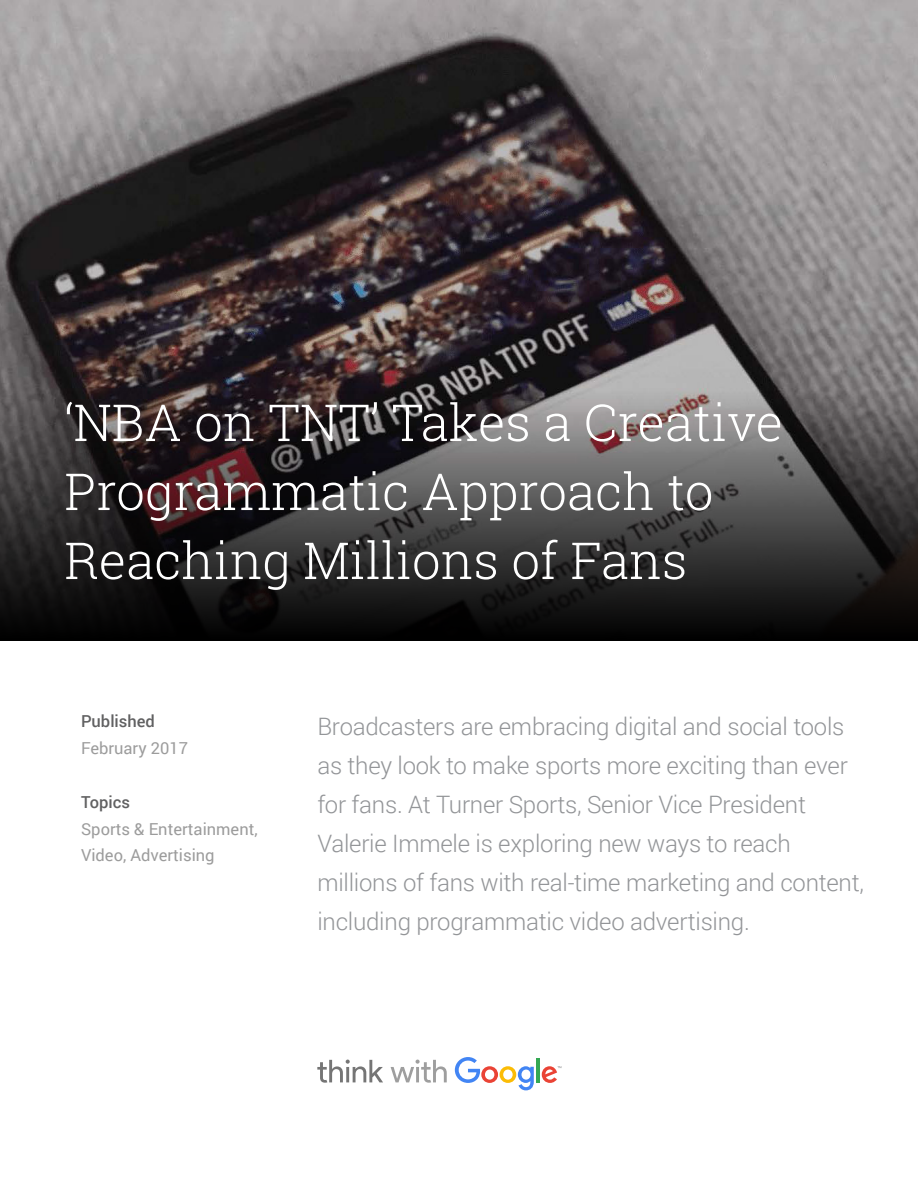
<style>
.page{position:relative;width:918px;height:1188px;background:#fff}
.page>*{position:absolute;margin:0;border:0;box-sizing:border-box;transform-origin:0 0}
.t1{font:300 51px/69px "Roboto Slab";color:#fff}
.t2{font:300 24px/39px "Roboto";letter-spacing:-.01em;color:#939598}
.t3{font:16.5px/25.5px "Roboto";color:#9c9c9c}
.t4{font:500 16.5px "Roboto";color:#616162}
</style>
<div class="page">
<img style="left:0;top:0;width:918px;height:391px">
<svg style="left:0;top:391px;width:918px;height:250px;background:#373434"></svg>
<svg style="left:317px;top:1060px;width:66px;height:23px"></svg>
<svg style="left:391px;top:1060px;width:56px;height:23px"></svg>
<svg style="left:455px;top:1057px;width:79px;height:33px"></svg>
<hr style="left:536px;top:1058px;width:4px;height:24px;background:#34a853">
<svg style="left:542px;top:1066px;width:19px;height:17px"></svg>
<h1 class="t1" style="left:64px;top:387px;width:720px">‘NBA on TNT’ Takes a Creative<br>Programmatic Approach to<br>Reaching Millions of Fans</h1>
<p class="t4" style="left:81px;top:710px;width:75px">Published</p>
<p class="t3" style="left:81px;top:735px;width:109px">February 2017</p>
<p class="t4" style="left:81px;top:791px;width:51px">Topics</p>
<p class="t3" style="left:81px;top:816px;width:178px">Sports &amp; Entertainment,<br>Video, Advertising</p>
<p class="t2" style="left:317px;top:706px;width:548px">Broadcasters are embracing digital and social tools as they look to make sports more exciting than ever for fans. At Turner Sports, Senior Vice President Valerie Immele is exploring new ways to reach millions of fans with real-time marketing and content, including programmatic video advertising.</p>
</div>
